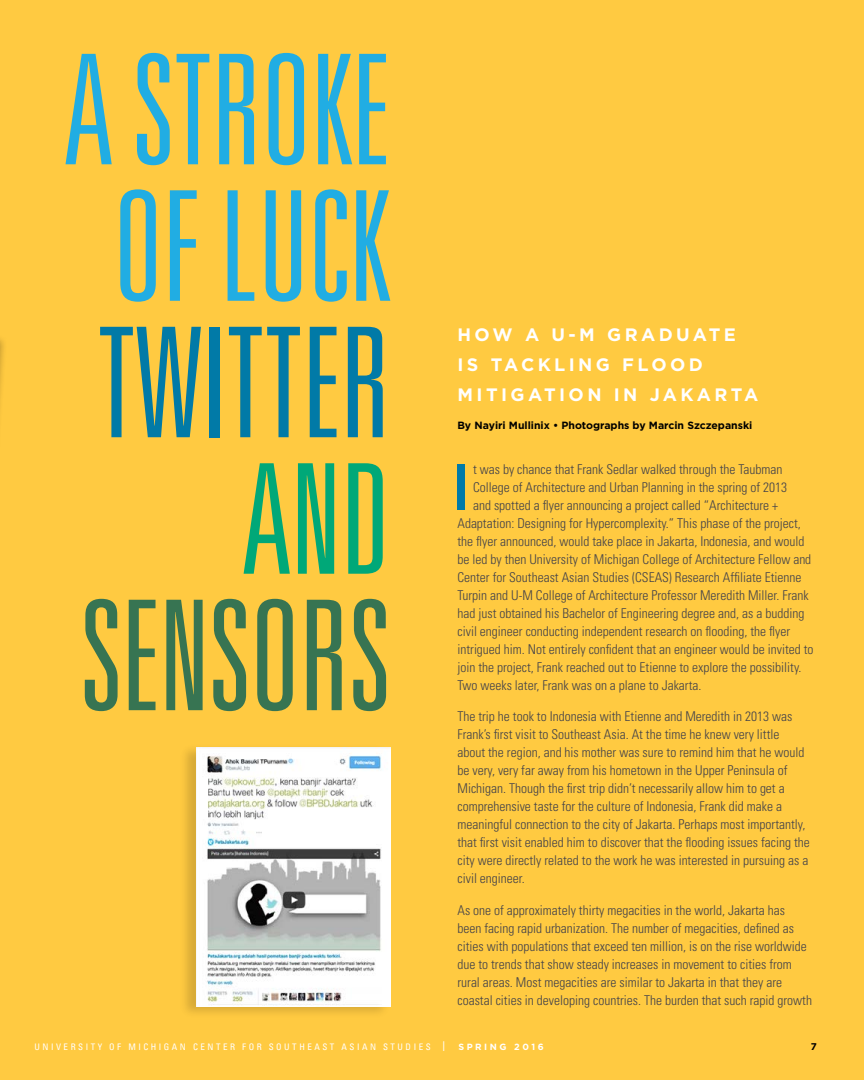
<style>
.page{position:relative;width:864px;height:1080px;background:#ffca41}
.page>*{position:absolute;margin:0;border:0;box-sizing:border-box;transform-origin:0 0}
.t1{font:300 ultra-condensed 153px/136.5px "Univers";letter-spacing:-.01em;color:#21ade3;text-align:center}
.t2{font:300 ultra-condensed 153px "Univers";letter-spacing:-.01em;color:#017aa7}
.t3{font:300 ultra-condensed 153px "Univers";letter-spacing:-.01em;color:#377452}
.t4{font:300 ultra-condensed 153px "Univers";color:#00a878}
.t5{font:500 64.95px "Gotham";color:#017aa7}
.t6{font:700 18px/30px "Gotham";letter-spacing:.19em;color:#fff}
.t7{font:300 condensed 13.5px/18px "Univers";color:#43424a}
.t8{font:700 10.5px "Gotham";color:#000}
.t9{font:700 9.75px "Gotham";color:#000}
.t10{font:condensed 9px "Univers";letter-spacing:.28em;color:#fff}
.t11{font:700 9px "Gotham";letter-spacing:.28em;color:#fff}
.s1{font-size:13.5px}
</style>
<div class="page">
<div style="left:180px;top:744px;width:211px;height:275px;background:#000;opacity:.16"></div>
<img style="left:197px;top:748px;width:194px;height:258px">
<h1 class="t1" style="left:63px;top:39px;width:329px">A STROKE<br>OF LUCK</h1>
<h1 class="t2" style="left:97px;top:303px;width:296px">TWITTER</h1>
<h1 class="t4" style="left:241px;top:440px;width:151px">AND</h1>
<h1 class="t3" style="left:80px;top:576px;width:313px">SENSORS</h1>
<h3 class="t6" style="left:458px;top:319px;width:302px">HOW A U-M GRADUATE<br>IS TACKLING FLOOD<br>MITIGATION IN JAKARTA</h3>
<p class="t8" style="left:458px;top:419px;width:296px">By Nayiri Mullinix • Photographs by Marcin Szczepanski</p>
<h2 class="t5" style="left:451px;top:450px;width:22px">I</h2>
<p class="t7" style="left:473px;top:460px;width:311px">t was by chance that Frank Sedlar walked through the Taubman</p>
<p class="t7" style="left:473px;top:478px;width:316px">College of Architecture and Urban Planning in the spring of 2013</p>
<p class="t7" style="left:473px;top:496px;width:307px">and spotted a flyer announcing a project called “Architecture +</p>
<p class="t7" style="left:458px;top:514px;width:345px">Adaptation: Designing for Hypercomplexity.” This phase of the project,</p>
<p class="t7" style="left:458px;top:532px;width:349px">the flyer announced, would take place in Jakarta, Indonesia, and would</p>
<p class="t7" style="left:458px;top:550px;width:355px">be led by then University of Michigan College of Architecture Fellow and</p>
<p class="t7" style="left:458px;top:568px;width:346px">Center for Southeast Asian Studies (CSEAS) Research Affiliate Etienne</p>
<p class="t7" style="left:458px;top:586px;width:353px">Turpin and U-M College of Architecture Professor Meredith Miller. Frank</p>
<p class="t7" style="left:458px;top:604px;width:348px">had just obtained his Bachelor of Engineering degree and, as a budding</p>
<p class="t7" style="left:458px;top:622px;width:334px">civil engineer conducting independent research on flooding, the flyer</p>
<p class="t7" style="left:458px;top:640px;width:358px">intrigued him. Not entirely confident that an engineer would be invited to</p>
<p class="t7" style="left:458px;top:658px;width:346px">join the project, Frank reached out to Etienne to explore the possibility.</p>
<p class="t7" style="left:458px;top:676px;width:245px">Two weeks later, Frank was on a plane to Jakarta.</p>
<p class="t7" style="left:458px;top:707px;width:354px">The trip he took to Indonesia with Etienne and Meredith in 2013 was Frank’s first visit to Southeast Asia. At the time he knew very little about the region, and his mother was sure to remind him that he would be very, very far away from his hometown in the Upper Peninsula of Michigan. Though the first trip didn’t necessarily allow him to get a comprehensive taste for the culture of Indonesia, Frank did make a meaningful connection to the city of Jakarta. Perhaps most importantly, that first visit enabled him to discover that the flooding issues facing the city were directly related to the work he was interested in pursuing as a civil engineer.</p>
<p class="t7" style="left:458px;top:901px;width:356px">As one of approximately thirty megacities in the world, Jakarta has been facing rapid urbanization. The number of megacities, defined as cities with populations that exceed ten million, is on the rise worldwide due to trends that show steady increases in movement to cities from rural areas. Most megacities are similar to Jakarta in that they are coastal cities in developing countries. The burden that such rapid growth</p>
<p class="t10" style="left:35px;top:1041px;width:413px">UNIVERSITY OF MICHIGAN CENTER FOR SOUTHEAST ASIAN STUDIES <span class="s1">|</span></p>
<p class="t11" style="left:458px;top:1041px;width:87px">SPRING 2016</p>
<p class="t9" style="left:811px;top:1041px;width:8px">7</p>
</div>
